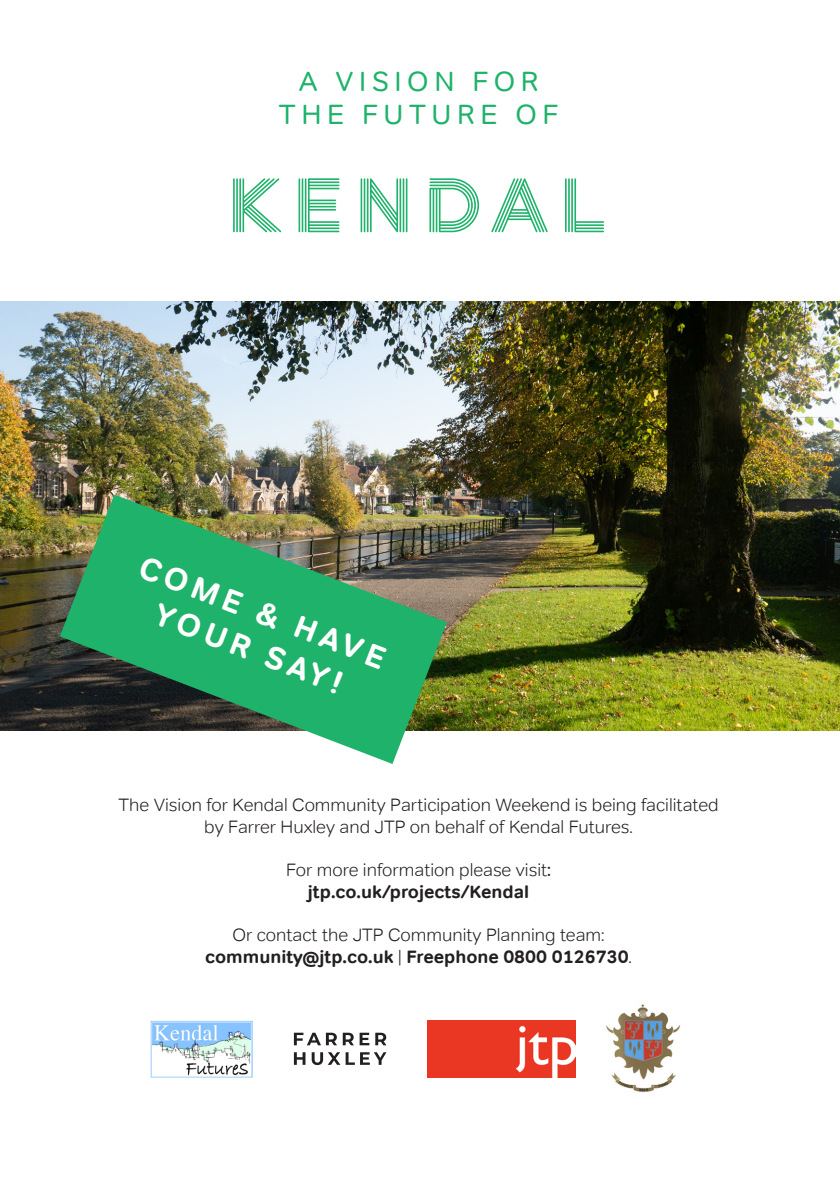
<style>
.page{position:relative;width:840px;height:1191px;background:#fff}
.page>*{position:absolute;margin:0;border:0;box-sizing:border-box;transform-origin:0 0}
.t1{font:700 32px "Tondo";color:#fff}
.t2{font:28px "Tondo";letter-spacing:.2em;color:#1eb26a}
.t3{font:300 18px/21.6px "Tondo";color:#231f20;text-align:center}
.t4{font:700 18px "Tondo";color:#231f20}
.s1{font-weight:400}
.s2{font-weight:300}
</style>
<div class="page">
<img style="left:0;top:301px;width:839px;height:429px">
<img style="left:60px;top:494px;width:386px;height:270px">
<img style="left:427px;top:1020px;width:147px;height:57px">
<img style="left:150px;top:1020px;width:103px;height:57px">
<svg style="left:294px;top:1032px;width:75px;height:13px"></svg>
<svg style="left:375px;top:1032px;width:11px;height:13px"></svg>
<svg style="left:294px;top:1052px;width:11px;height:12px"></svg>
<svg style="left:311px;top:1052px;width:43px;height:13px"></svg>
<svg style="left:360px;top:1052px;width:26px;height:12px"></svg>
<svg style="left:242px;top:178px;width:39px;height:54px"></svg>
<hr style="left:236px;top:178px;width:2px;height:54px;background:#1eb26a">
<hr style="left:239px;top:178px;width:2px;height:54px;background:#1eb26a">
<hr style="left:233px;top:178px;width:1px;height:54px;background:#1eb26a">
<hr style="left:301px;top:178px;width:2px;height:54px;background:#1eb26a">
<hr style="left:304px;top:178px;width:2px;height:54px;background:#1eb26a">
<hr style="left:298px;top:178px;width:2px;height:54px;background:#1eb26a">
<svg style="left:308px;top:178px;width:31px;height:54px"></svg>
<hr style="left:363px;top:178px;width:2px;height:54px;background:#1eb26a">
<hr style="left:366px;top:178px;width:2px;height:54px;background:#1eb26a">
<hr style="left:360px;top:178px;width:2px;height:54px;background:#1eb26a">
<hr style="left:399px;top:178px;width:2px;height:54px;background:#1eb26a">
<hr style="left:402px;top:178px;width:2px;height:54px;background:#1eb26a">
<svg style="left:370px;top:178px;width:28px;height:54px"></svg>
<hr style="left:405px;top:178px;width:2px;height:54px;background:#1eb26a">
<svg style="left:491px;top:178px;width:56px;height:54px"></svg>
<hr style="left:568px;top:178px;width:1px;height:54px;background:#1eb26a">
<hr style="left:571px;top:178px;width:1px;height:54px;background:#1eb26a">
<hr style="left:564px;top:178px;width:2px;height:54px;background:#1eb26a">
<svg style="left:574px;top:178px;width:29px;height:54px"></svg>
<svg style="left:429px;top:178px;width:50px;height:54px"></svg>
<img style="left:606px;top:1004px;width:75px;height:88px">
<p class="t2" style="left:298px;top:64px;width:241px">A VISION FOR</p>
<p class="t2" style="left:279px;top:98px;width:281px">THE FUTURE OF</p>
<p class="t1" style="left:148px;top:547px;width:262px;rotate:21deg">COME &amp; HAVE</p>
<p class="t1" style="left:163px;top:594px;width:200px;rotate:21deg">YOUR SAY!</p>
<p class="t3" style="left:118px;top:794px;width:601px">The Vision for Kendal Community Participation Weekend is being facilitated by Farrer Huxley and JTP on behalf of Kendal Futures.</p>
<p class="t3" style="left:286px;top:859px;width:266px">For more information please visit<span class="s1">:</span></p>
<p class="t4" style="left:308px;top:880px;width:223px">jtp.co.uk/projects/Kendal</p>
<p class="t3" style="left:232px;top:924px;width:373px">Or contact the JTP Community Planning team:</p>
<p class="t4" style="left:205px;top:945px;width:428px">community@jtp.co.uk <span class="s2">|</span> Freephone 0800 0126730<span class="s2">.</span></p>
</div>
